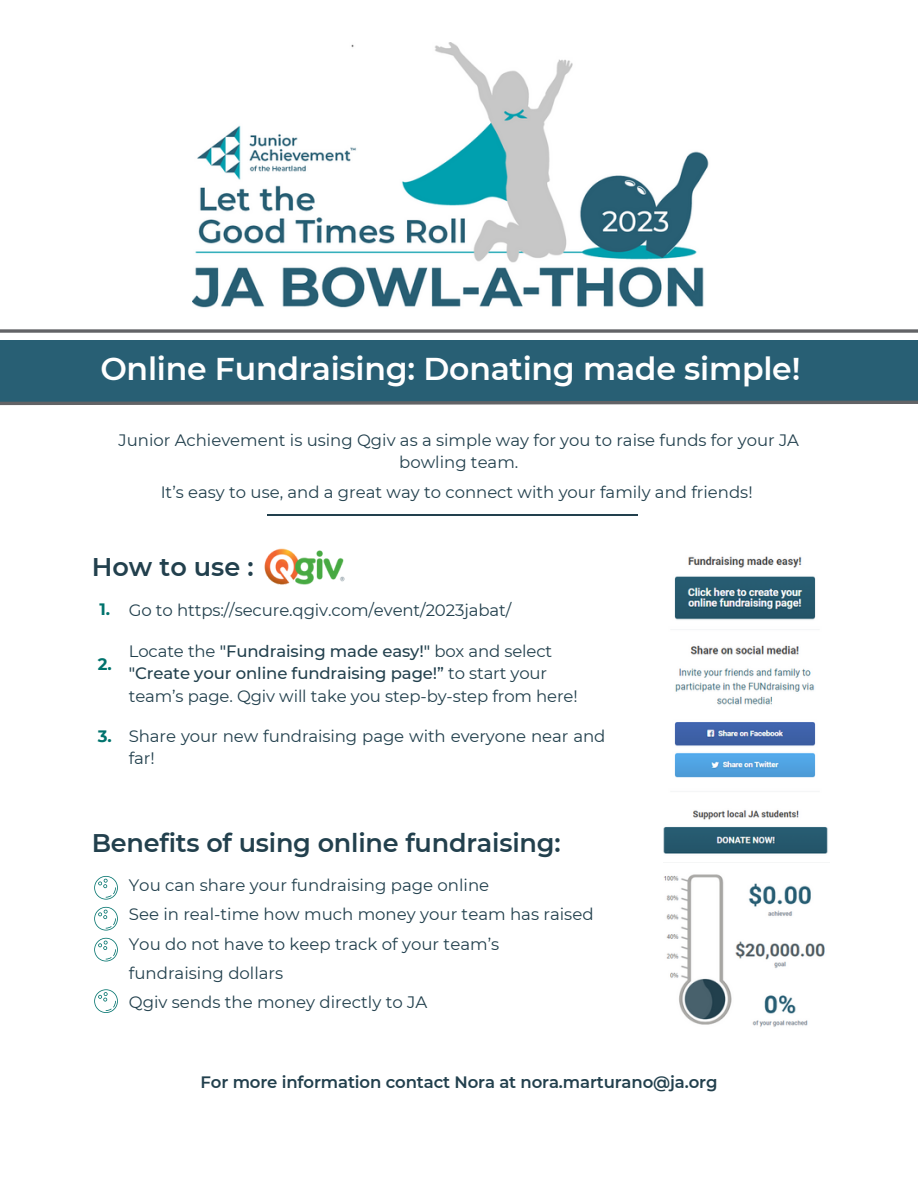
<style>
.page{position:relative;width:918px;height:1188px;background:#fff}
.page>*{position:absolute;margin:0;border:0;box-sizing:border-box;transform-origin:0 0}
.t1{font:600 31.5px "Montserrat";letter-spacing:-.005em;color:#fff}
.t2{font:600 25.5px "Montserrat";letter-spacing:-.005em;color:#22404d}
.t3{font:16.5px/29.2px "Montserrat";color:#22404d}
.t4{font:600 16.5px "Montserrat";letter-spacing:-.005em;color:#22404d}
.t5{font:700 16.5px "Montserrat";color:#00736d}
.s1{font-weight:500}
.s2{font-weight:700;color:#00736d}
</style>
<div class="page">
<hr style="left:267px;top:515px;width:370px;height:1px;background:#22404d">
<svg style="left:0;top:329px;width:918px;height:4px;background:#7a7b7d"></svg>
<div style="left:0;top:340px;width:918px;height:62px;background:#285f74"></div>
<svg style="left:0;top:400px;width:918px;height:6px"></svg>
<img style="left:671px;top:556px;width:148px;height:236px">
<img style="left:193px;top:43px;width:516px;height:265px">
<svg style="left:94px;top:876px;width:24px;height:24px"></svg>
<svg style="left:94px;top:907px;width:24px;height:24px"></svg>
<svg style="left:94px;top:938px;width:24px;height:23px"></svg>
<svg style="left:94px;top:989px;width:24px;height:24px"></svg>
<img style="left:264px;top:548px;width:81px;height:37px">
<img style="left:664px;top:810px;width:164px;height:217px">
<h1 class="t1" style="left:100px;top:349px;width:702px">Online Fundraising: Donating made simple!</h1>
<p class="t3" style="left:118px;top:428px;width:682px;line-height:22.5px;text-align:center">Junior Achievement is using Qgiv as a simple way for you to raise funds for your JA bowling team.</p>
<p class="t3" style="left:161px;top:478px;width:593px">It’s easy to use, and a great way to connect with your family and friends!</p>
<h2 class="t2" style="left:92px;top:552px;width:163px">How to use :</h2>
<p class="t5" style="left:99px;top:599px;width:12px">1.</p>
<p class="t5" style="left:98px;top:654px;width:15px">2.</p>
<p class="t3" style="left:129px;top:596px;width:384px">Go to https://secure.qgiv.com/event/2023jabat/</p>
<p class="t3" style="left:129px;top:640px;width:450px;line-height:22.5px">Locate the <span class="s1">"Fundraising made easy!"</span> box and select <span class="s1">"Create your online fundraising page!”</span> to start your team’s page. Qgiv will take you step-by-step from here!</p>
<p class="t3" style="left:129px;top:725px;width:478px;line-height:22.5px;text-indent:-31px"><span class="s2">3.</span> Share your new fundraising page with everyone near and far!</p>
<h2 class="t2" style="left:92px;top:827px;width:470px">Benefits of using online fundraising:</h2>
<p class="t3" style="left:129px;top:871px;width:466px">You can share your fundraising page online<br>See in real-time how much money your team has raised You do not have to keep track of your team’s fundraising dollars<br>Qgiv sends the money directly to JA</p>
<p class="t4" style="left:201px;top:1072px;width:518px">For more information contact Nora at nora.marturano@ja.org</p>
</div>
